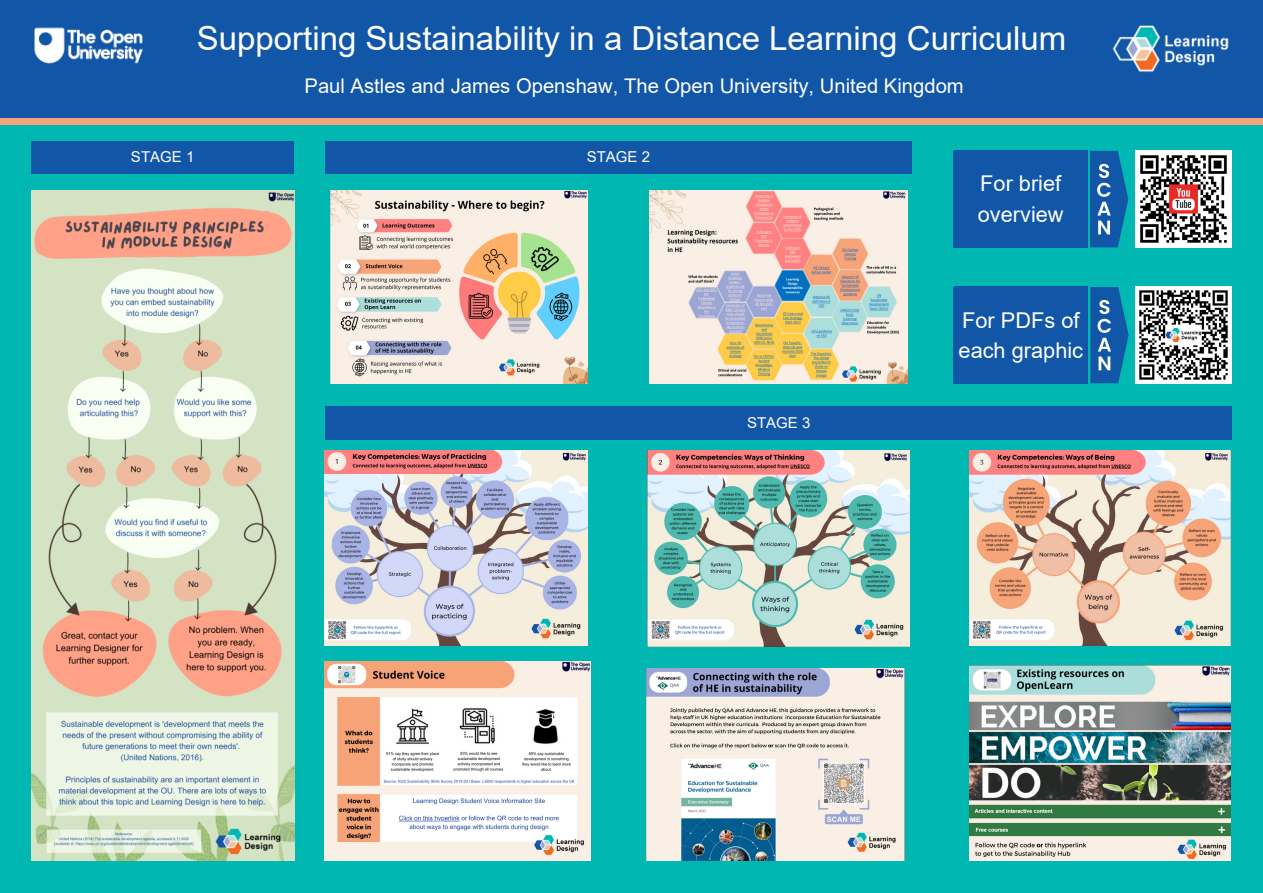
<style>
.page{position:relative;width:1263px;height:893px;background:#fff}
.page>*{position:absolute;margin:0;border:0;box-sizing:border-box;transform-origin:0 0}
.t1{font:33px "Arial";color:#fff}
.t2{font:21.75px/30.2px "Arial";color:#fff}
.t3{font:20.25px "Arial";color:#fff}
.t4{font:15px "Arial";color:#fff}
</style>
<div class="page">
<div style="left:0;top:119px;width:1263px;height:774px;background:#00b7b2"></div>
<svg style="left:954px;top:287px;width:174px;height:96px;background:#155da9"></svg>
<img style="left:1135px;top:287px;width:97px;height:96px">
<svg style="left:0;top:117px;width:1263px;height:7px;background:#d6987f"></svg>
<div style="left:0;top:0;width:1263px;height:117px;background:#1156a7"></div>
<div style="left:954px;top:151px;width:174px;height:97px;background:#1156a7"></div>
<img style="left:1135px;top:151px;width:97px;height:96px">
<div style="left:31px;top:141px;width:261px;height:33px;background:#1156a7"></div>
<svg style="left:292px;top:141px;width:2px;height:32px"></svg>
<div style="left:325px;top:141px;width:586px;height:33px;background:#1156a7"></div>
<div style="left:325px;top:407px;width:907px;height:32px;background:#1156a7"></div>
<img style="left:34px;top:27px;width:109px;height:37px">
<img style="left:1112px;top:25px;width:117px;height:47px">
<img style="left:330px;top:190px;width:258px;height:193px">
<img style="left:324px;top:450px;width:264px;height:196px">
<img style="left:648px;top:450px;width:261px;height:196px">
<img style="left:970px;top:450px;width:260px;height:195px">
<img style="left:324px;top:661px;width:267px;height:199px">
<img style="left:31px;top:190px;width:263px;height:670px">
<img style="left:969px;top:666px;width:261px;height:194px">
<img style="left:647px;top:668px;width:257px;height:192px">
<img style="left:650px;top:190px;width:258px;height:193px">
<h1 class="t1" style="left:197px;top:20px;width:871px">Supporting Sustainability in a Distance Learning Curriculum</h1>
<p class="t3" style="left:304px;top:75px;width:661px">Paul Astles and James Openshaw, The Open University, United Kingdom</p>
<p class="t4" style="left:131px;top:149px;width:65px">STAGE 1</p>
<p class="t4" style="left:587px;top:149px;width:65px">STAGE 2</p>
<p class="t4" style="left:747px;top:414px;width:65px">STAGE 3</p>
<p class="t2" style="left:978px;top:169px;width:87px">For brief overview</p>
<p class="t2" style="left:958px;top:305px;width:126px">For PDFs of each graphic</p>
</div>
